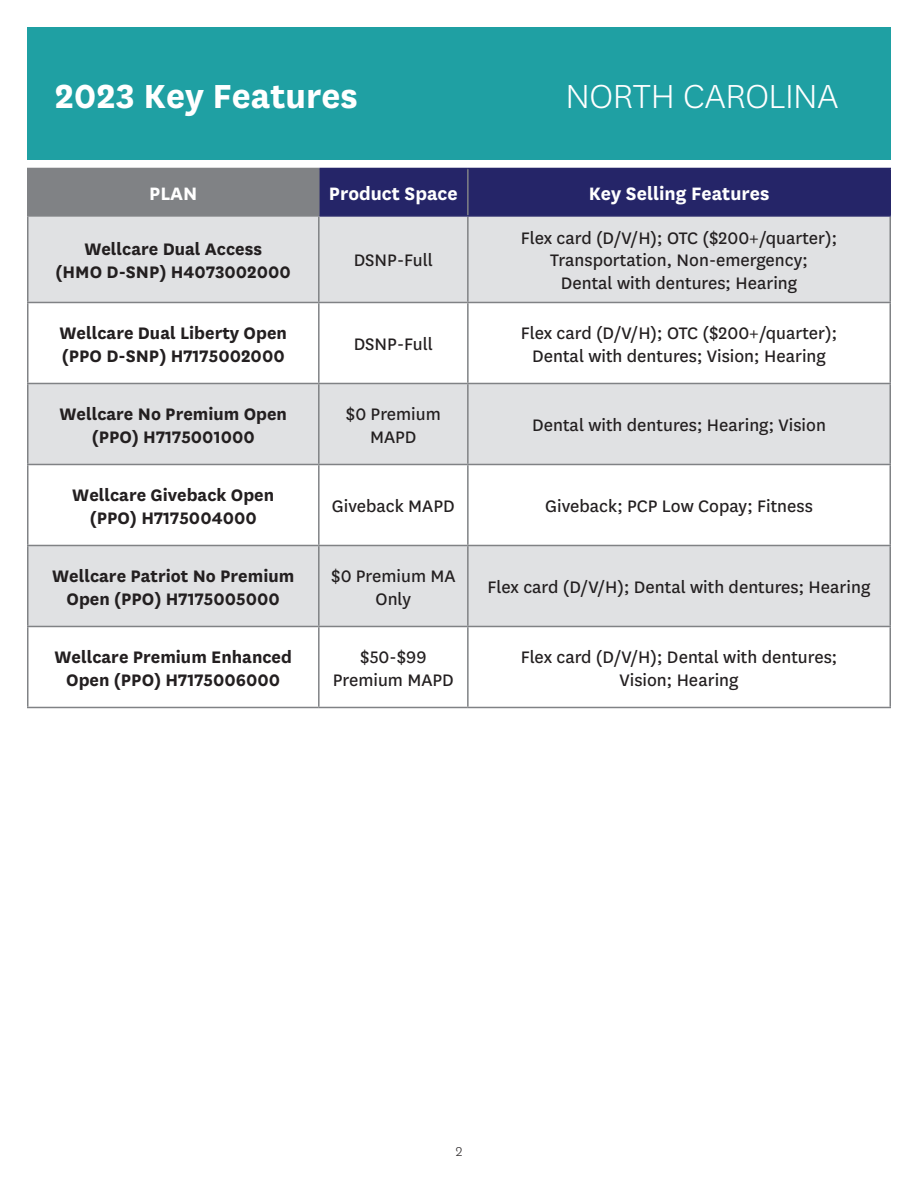
<style>
.page{position:relative;width:918px;height:1188px;background:#fff}
.page>*{position:absolute;margin:0;border:0;box-sizing:border-box;transform-origin:0 0}
.t1{font:700 39px "Centene Sans";color:#fff}
.letter_body{font:300 39px "Centene Sans";letter-spacing:-.01em;color:#fff}
.t2{font:700 21px "Centene Sans";color:#fff}
.WellCare_Proper{font:19.5px/22.5px "Centene Sans";color:#231f20;text-align:center}
.WellCare_Proper-2{font:700 19.5px/22.5px "Centene Sans";color:#231f20;text-align:center}
.t3{font:300 15px "Centene Sans";color:#231f20}
</style>
<div class="page">
<div style="left:27px;top:27px;width:864px;height:133px;background:#1fa0a3"></div>
<div style="left:28px;top:168px;width:291px;height:48px;background:#808285"></div>
<div style="left:320px;top:169px;width:570px;height:46px;background:#252568"></div>
<div style="left:28px;top:217px;width:862px;height:85px;background:#e0e1e3"></div>
<svg style="left:28px;top:303px;width:862px;height:404px"></svg>
<hr style="left:27px;top:169px;width:1px;height:46px;background:#808285">
<hr style="left:27px;top:168px;width:293px;height:1px;background:#808285">
<hr style="left:27px;top:215px;width:293px;height:2px;background:#808285">
<hr style="left:27px;top:217px;width:1px;height:85px;background:#808285">
<hr style="left:318px;top:217px;width:2px;height:85px;background:#808285">
<hr style="left:467px;top:217px;width:2px;height:85px;background:#808285">
<hr style="left:890px;top:217px;width:1px;height:85px;background:#808285">
<hr style="left:27px;top:303px;width:1px;height:80px;background:#808285">
<hr style="left:27px;top:302px;width:292px;height:1px;background:#808285">
<hr style="left:318px;top:303px;width:2px;height:80px;background:#808285">
<hr style="left:467px;top:303px;width:2px;height:80px;background:#808285">
<hr style="left:319px;top:302px;width:149px;height:1px;background:#808285">
<hr style="left:468px;top:302px;width:423px;height:1px;background:#808285">
<hr style="left:890px;top:303px;width:1px;height:80px;background:#808285">
<hr style="left:27px;top:384px;width:1px;height:80px;background:#808285">
<hr style="left:27px;top:383px;width:292px;height:1px;background:#808285">
<hr style="left:318px;top:384px;width:2px;height:80px;background:#808285">
<hr style="left:467px;top:384px;width:2px;height:80px;background:#808285">
<hr style="left:319px;top:383px;width:149px;height:1px;background:#808285">
<hr style="left:468px;top:383px;width:423px;height:1px;background:#808285">
<hr style="left:890px;top:384px;width:1px;height:80px;background:#808285">
<hr style="left:27px;top:465px;width:1px;height:80px;background:#808285">
<hr style="left:27px;top:464px;width:292px;height:1px;background:#808285">
<hr style="left:318px;top:465px;width:2px;height:80px;background:#808285">
<hr style="left:467px;top:465px;width:2px;height:80px;background:#808285">
<hr style="left:319px;top:464px;width:149px;height:1px;background:#808285">
<hr style="left:468px;top:464px;width:423px;height:1px;background:#808285">
<hr style="left:890px;top:465px;width:1px;height:80px;background:#808285">
<hr style="left:27px;top:546px;width:1px;height:80px;background:#808285">
<hr style="left:27px;top:545px;width:292px;height:1px;background:#808285">
<hr style="left:318px;top:546px;width:2px;height:80px;background:#808285">
<hr style="left:467px;top:546px;width:2px;height:80px;background:#808285">
<hr style="left:319px;top:545px;width:149px;height:1px;background:#808285">
<hr style="left:468px;top:545px;width:423px;height:1px;background:#808285">
<hr style="left:890px;top:546px;width:1px;height:80px;background:#808285">
<hr style="left:320px;top:168px;width:148px;height:1px;background:#252568">
<hr style="left:468px;top:168px;width:423px;height:1px;background:#252568">
<hr style="left:890px;top:169px;width:1px;height:46px;background:#252568">
<hr style="left:320px;top:215px;width:148px;height:2px;background:#252568">
<hr style="left:468px;top:215px;width:423px;height:2px;background:#252568">
<hr style="left:318px;top:169px;width:2px;height:46px;background:#808285">
<hr style="left:467px;top:169px;width:2px;height:46px;background:#808285">
<hr style="left:27px;top:626px;width:292px;height:1px;background:#808285">
<hr style="left:27px;top:627px;width:1px;height:80px;background:#808285">
<hr style="left:319px;top:626px;width:149px;height:1px;background:#808285">
<hr style="left:318px;top:627px;width:2px;height:80px;background:#808285">
<hr style="left:468px;top:626px;width:423px;height:1px;background:#808285">
<hr style="left:467px;top:627px;width:2px;height:80px;background:#808285">
<hr style="left:890px;top:627px;width:1px;height:80px;background:#808285">
<hr style="left:27px;top:707px;width:292px;height:1px;background:#808285">
<hr style="left:319px;top:707px;width:149px;height:1px;background:#808285">
<hr style="left:468px;top:707px;width:423px;height:1px;background:#808285">
<p class="t1" style="left:55px;top:68px;width:305px">2023 Key Features</p>
<p class="letter_body" style="left:565px;top:72px;width:274px">NORTH CAROLINA</p>
<p class="t2" style="left:149px;top:179px;width:50px">PLAN</p>
<p class="t2" style="left:329px;top:179px;width:130px">Product Space</p>
<p class="t2" style="left:589px;top:179px;width:182px">Key Selling Features</p>
<p class="WellCare_Proper-2" style="left:84px;top:237px;width:179px">Wellcare Dual Access</p>
<p class="WellCare_Proper-2" style="left:56px;top:259px;width:237px">(HMO D-SNP) H4073002000</p>
<p class="WellCare_Proper" style="left:521px;top:226px;width:318px">Flex card (D/V/H); OTC ($200+/quarter);<br>Transportation, Non-emergency;</p>
<p class="WellCare_Proper" style="left:561px;top:271px;width:238px">Dental with dentures; Hearing</p>
<p class="WellCare_Proper" style="left:354px;top:248px;width:81px">DSNP-Full</p>
<p class="WellCare_Proper-2" style="left:60px;top:320px;width:229px">Wellcare Dual Liberty Open</p>
<p class="WellCare_Proper-2" style="left:62px;top:343px;width:224px">(PPO D-SNP) H7175002000</p>
<p class="WellCare_Proper-2" style="left:60px;top:401px;width:229px">Wellcare No Premium Open</p>
<p class="WellCare_Proper-2" style="left:92px;top:424px;width:165px">(PPO) H7175001000</p>
<p class="WellCare_Proper-2" style="left:72px;top:482px;width:203px">Wellcare Giveback Open</p>
<p class="WellCare_Proper-2" style="left:90px;top:505px;width:169px">(PPO) H7175004000</p>
<p class="WellCare_Proper" style="left:354px;top:332px;width:81px">DSNP-Full</p>
<p class="WellCare_Proper" style="left:521px;top:321px;width:318px">Flex card (D/V/H); OTC ($200+/quarter);</p>
<p class="WellCare_Proper" style="left:532px;top:343px;width:295px">Dental with dentures; Vision; Hearing</p>
<p class="WellCare_Proper" style="left:346px;top:402px;width:96px">$0 Premium<br>MAPD</p>
<p class="WellCare_Proper" style="left:532px;top:413px;width:295px">Dental with dentures; Hearing; Vision</p>
<p class="WellCare_Proper" style="left:332px;top:494px;width:124px">Giveback MAPD</p>
<p class="WellCare_Proper" style="left:545px;top:494px;width:269px">Giveback; PCP Low Copay; Fitness</p>
<p class="WellCare_Proper-2" style="left:52px;top:563px;width:244px">Wellcare Patriot No Premium<br>Open (PPO) H7175005000</p>
<p class="WellCare_Proper" style="left:331px;top:564px;width:126px">$0 Premium MA<br>Only</p>
<p class="WellCare_Proper" style="left:488px;top:575px;width:384px">Flex card (D/V/H); Dental with dentures; Hearing</p>
<p class="WellCare_Proper-2" style="left:55px;top:644px;width:239px">Wellcare Premium Enhanced<br>Open (PPO) H7175006000</p>
<p class="WellCare_Proper" style="left:333px;top:645px;width:122px">$50-$99<br>Premium MAPD</p>
<p class="WellCare_Proper" style="left:521px;top:645px;width:318px">Flex card (D/V/H); Dental with dentures;</p>
<p class="WellCare_Proper" style="left:619px;top:667px;width:121px">Vision; Hearing</p>
<p class="t3" style="left:456px;top:1142px;width:8px">2</p>
</div>
